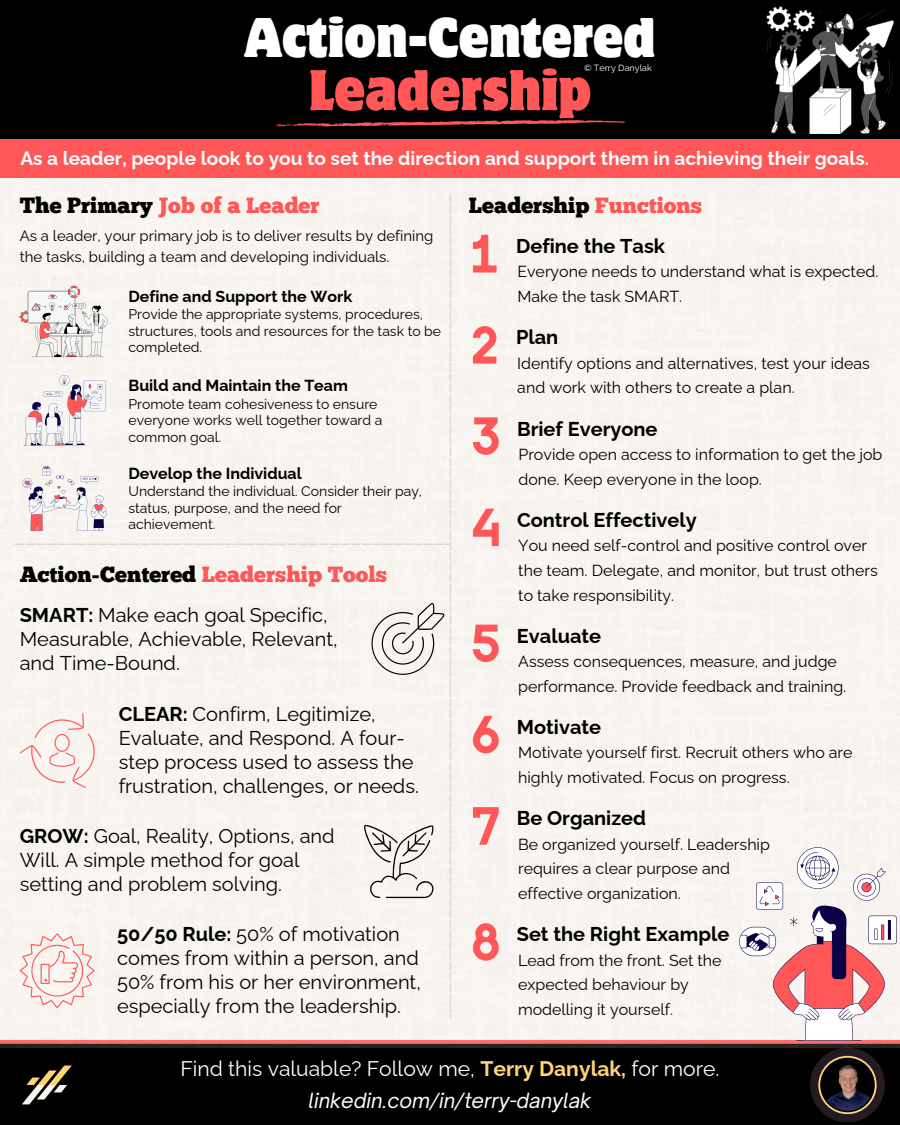
<style>
.page{position:relative;width:900px;height:1125px;background:#fff}
.page>*{position:absolute;margin:0;border:0;box-sizing:border-box;transform-origin:0 0}
.t1{font:semi-condensed 51px "Motter Corpus Std";color:#ff5757}
.t2{font:semi-condensed 49.9px "Motter Corpus Std";color:#fff}
.t3{font:22px "Chunk Five";color:#000}
.t4{font:22px "Chunk Five";color:#ff5757}
.t5{font:21.1px "Raleway";color:#fff}
.t6{font:20px/24px "Raleway";color:#000}
.t7{font:700 20px "Raleway";color:#000}
.t8{font:italic 20px "Open Sauce One";color:#fff}
.t9{font:700 19.1px "Raleway";color:#fff}
.t10{font:16px/24.8px "Raleway";color:#000}
.t11{font:700 16px "Raleway";color:#000}
.t12{font:15px/21px "Raleway";color:#000}
.t13{font:14px/16.5px "Raleway";color:#000}
.t14{font:9px "Raleway";color:#fff}
.s1{color:#000}
.s2{color:#ff5757}
.s3{font-weight:700}
.s4{font-weight:700;color:#ffd378}
</style>
<div class="page">
<div style="left:0;top:1048px;width:900px;height:77px;background:#000"></div>
<div style="left:15px;top:1057px;width:63px;height:56px;background:#000"></div>
<svg style="left:22px;top:1066px;width:50px;height:38px"></svg>
<div style="left:810px;top:1047px;width:75px;height:75px;background:#231b21;border-radius:50%"></div>
<svg style="left:818px;top:1056px;width:59px;height:58px"></svg>
<svg style="left:819px;top:1057px;width:57px;height:56px"></svg>
<svg style="left:820px;top:1058px;width:55px;height:54px"></svg>
<img style="left:822px;top:1059px;width:51px;height:52px;border-radius:50%">
<div style="left:0;top:178px;width:900px;height:870px;background:#f8f4f0"></div>
<div style="left:0;top:0;width:900px;height:140px;background:#000"></div>
<svg style="left:274px;top:120px;width:352px;height:7px"></svg>
<svg style="left:766px;top:6px;width:128px;height:128px"></svg>
<div style="left:0;top:139px;width:900px;height:39px;background:#ff5757"></div>
<svg style="left:473px;top:235px;width:23px;height:37px"></svg>
<svg style="left:473px;top:326px;width:23px;height:38px"></svg>
<svg style="left:473px;top:417px;width:25px;height:38px"></svg>
<svg style="left:473px;top:509px;width:25px;height:37px"></svg>
<svg style="left:473px;top:625px;width:25px;height:37px"></svg>
<svg style="left:473px;top:716px;width:25px;height:37px"></svg>
<svg style="left:473px;top:807px;width:25px;height:38px"></svg>
<svg style="left:473px;top:923px;width:25px;height:38px"></svg>
<svg style="left:739px;top:847px;width:158px;height:194px"></svg>
<div style="left:15px;top:195px;width:436px;height:824px;background:#f8f5f0"></div>
<p class="t2" style="left:245px;top:18px;width:412px">Action-Centered</p>
<p class="t1" style="left:309px;top:70px;width:284px">Leadership</p>
<p class="t14" style="left:584px;top:62px;width:69px">© Terry Danylak</p>
<p class="t9" style="left:20px;top:147px;width:850px">As a leader, people look to you to set the direction and support them in achieving their goals.</p>
<p class="t4" style="left:20px;top:196px;width:301px"><span class="s1">The Primary</span> Job of a Leader</p>
<p class="t3" style="left:469px;top:196px;width:235px">Leadership <span class="s2">Functions</span></p>
<p class="t12" style="left:20px;top:226px;width:415px">As a leader, your primary job is to deliver results by defining the tasks, building a team and developing individuals.</p>
<h3 class="t11" style="left:128px;top:287px;width:225px">Define and Support the Work</h3>
<p class="t13" style="left:128px;top:306px;width:314px">Provide the appropriate systems, procedures, structures, tools and resources for the task to be completed.</p>
<h2 class="t11" style="left:128px;top:376px;width:221px">Build and Maintain the Team</h2>
<h6 class="t13" style="left:128px;top:395px;width:256px">Promote team cohesiveness to ensure everyone works well together toward a common goal.</h6>
<p class="t11" style="left:128px;top:464px;width:175px">Develop the Individual</p>
<h2 class="t13" style="left:128px;top:483px;width:295px">Understand the individual. Consider their pay, status, purpose, and the need for achievement.</h2>
<h6 class="t3" style="left:20px;top:565px;width:369px">Action-Centered <span class="s2">Leadership Tools</span></h6>
<p class="t6" style="left:20px;top:603px;width:319px"><span class="s3">SMART:</span> Make each goal Specific,<br>Measurable, Achievable, Relevant, and Time-Bound.</p>
<p class="t6" style="left:119px;top:701px;width:302px"><span class="s3">CLEAR:</span> Confirm, Legitimize,<br>Evaluate, and Respond. A four&shy;step process used to assess the frustration, challenges, or needs.</p>
<h2 class="t6" style="left:20px;top:824px;width:316px"><span class="s3">GROW:</span> Goal, Reality, Options, and<br>Will. A simple method for goal setting and problem solving.</h2>
<h6 class="t6" style="left:117px;top:922px;width:305px"><span class="s3">50/50 Rule:</span> 50% of motivation comes from within a person, and<br>50% from his or her environment, especially from the leadership.</h6>
<h1 class="t7" style="left:516px;top:234px;width:151px">Define the Task</h1>
<p class="t10" style="left:517px;top:259px;width:363px">Everyone needs to understand what is expected.<br>Make the task SMART.</p>
<h1 class="t7" style="left:516px;top:326px;width:44px">Plan</h1>
<p class="t10" style="left:517px;top:351px;width:354px">Identify options and alternatives, test your ideas and work with others to create a plan.</p>
<p class="t7" style="left:517px;top:417px;width:142px">Brief Everyone</p>
<h4 class="t10" style="left:518px;top:442px;width:366px">Provide open access to information to get the job done. Keep everyone in the loop.</h4>
<h3 class="t7" style="left:517px;top:508px;width:181px">Control Effectively</h3>
<h6 class="t10" style="left:518px;top:533px;width:361px">You need self-control and positive control over the team. Delegate, and monitor, but trust others to take responsibility.</h6>
<p class="t7" style="left:517px;top:624px;width:86px">Evaluate</p>
<h5 class="t10" style="left:518px;top:649px;width:330px">Assess consequences, measure, and judge performance. Provide feedback and training.</h5>
<p class="t7" style="left:517px;top:715px;width:86px">Motivate</p>
<p class="t10" style="left:518px;top:740px;width:336px">Motivate yourself first. Recruit others who are highly motivated. Focus on progress.</p>
<h5 class="t7" style="left:517px;top:807px;width:131px">Be Organized</h5>
<p class="t10" style="left:518px;top:832px;width:253px">Be organized yourself. Leadership requires a clear purpose and effective organization.</p>
<h5 class="t7" style="left:517px;top:923px;width:214px">Set the Right Example</h5>
<p class="t10" style="left:518px;top:948px;width:205px">Lead from the front. Set the expected behaviour by modelling it yourself.</p>
<h3 class="t5" style="left:180px;top:1056px;width:541px">Find this valuable? Follow me, <span class="s4">Terry Danylak,</span> for more.</h3>
<p class="t8" style="left:309px;top:1088px;width:284px">linkedin.com/in/terry-danylak</p>
</div>
